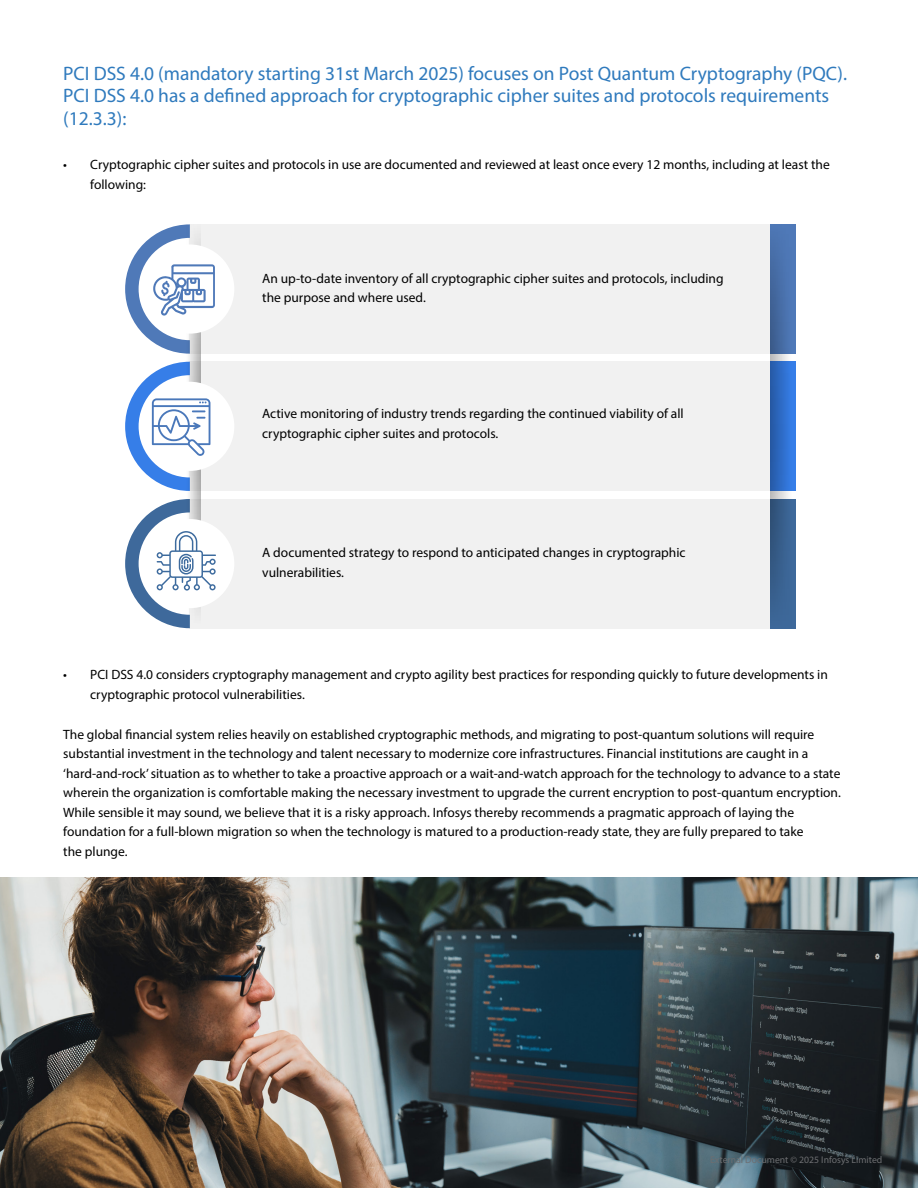
<style>
.page{position:relative;width:918px;height:1188px;background:#fff}
.page>*{position:absolute;margin:0;border:0;box-sizing:border-box;transform-origin:0 0}
.t1{font:19.5px/22.5px "Myriad Pro";color:#2f7abd}
.t2{font:13.5px/19.5px "Myriad Pro";color:#000101}
.t3{font:13.5px/19.5px "Myriad Pro";color:#000}
.t4{font:9.75px "Myriad Pro";color:#6d6e71}
</style>
<div class="page">
<img style="left:0;top:878px;width:918px;height:310px">
<div style="left:190px;top:499px;width:580px;height:129px;background:#f1f1f1"></div>
<div style="left:190px;top:362px;width:580px;height:129px;background:#f1f1f1"></div>
<div style="left:190px;top:224px;width:580px;height:130px;background:#f1f1f1"></div>
<svg style="left:186px;top:354px;width:14px;height:145px"></svg>
<div style="left:145px;top:382px;width:89px;height:89px;background:#fff;border-radius:50%"></div>
<div style="left:145px;top:244px;width:89px;height:90px;background:#fff;border-radius:50%"></div>
<div style="left:145px;top:519px;width:89px;height:89px;background:#fff;border-radius:50%"></div>
<div style="left:770px;top:499px;width:26px;height:129px;background:#3e699b"></div>
<div style="left:770px;top:362px;width:26px;height:129px;background:#367ee8"></div>
<div style="left:770px;top:224px;width:26px;height:130px;background:#4f79b8"></div>
<svg style="left:770px;top:240px;width:22px;height:367px"></svg>
<svg style="left:125px;top:499px;width:91px;height:129px"></svg>
<svg style="left:125px;top:362px;width:85px;height:129px"></svg>
<svg style="left:125px;top:224px;width:90px;height:130px"></svg>
<h1 class="t1" style="left:63px;top:62px;width:785px">PCI DSS 4.0 (mandatory starting 31st March 2025) focuses on Post Quantum Cryptography (PQC).<br>PCI DSS 4.0 has a defined approach for cryptographic cipher suites and protocols requirements (12.3.3):</h1>
<p class="t2" style="left:90px;top:155px;width:741px;text-indent:-27px">• Cryptographic cipher suites and protocols in use are documented and reviewed at least once every 12 months, including at least the following:</p>
<p class="t3" style="left:262px;top:268px;width:463px">An up-to-date inventory of all cryptographic cipher suites and protocols, including the purpose and where used.</p>
<p class="t3" style="left:262px;top:404px;width:423px">Active monitoring of industry trends regarding the continued viability of all cryptographic cipher suites and protocols.</p>
<p class="t3" style="left:262px;top:543px;width:425px">A documented strategy to respond to anticipated changes in cryptographic vulnerabilities.</p>
<p class="t2" style="left:90px;top:665px;width:739px;text-indent:-27px">• PCI DSS 4.0 considers cryptography management and crypto agility best practices for responding quickly to future developments in cryptographic protocol vulnerabilities.</p>
<p class="t2" style="left:63px;top:724px;width:779px">The global financial system relies heavily on established cryptographic methods, and migrating to post-quantum solutions will require substantial investment in the technology and talent necessary to modernize core infrastructures. Financial institutions are caught in a ‘hard-and-rock’ situation as to whether to take a proactive approach or a wait-and-watch approach for the technology to advance to a state wherein the organization is comfortable making the necessary investment to upgrade the current encryption to post-quantum encryption.<br>While sensible it may sound, we believe that it is a risky approach. Infosys thereby recommends a pragmatic approach of laying the foundation for a full-blown migration so when the technology is matured to a production-ready state, they are fully prepared to take<br>the plunge.</p>
<p class="t4" style="left:710px;top:1154px;width:174px">External Document © 2025 Infosys Limited</p>
</div>
